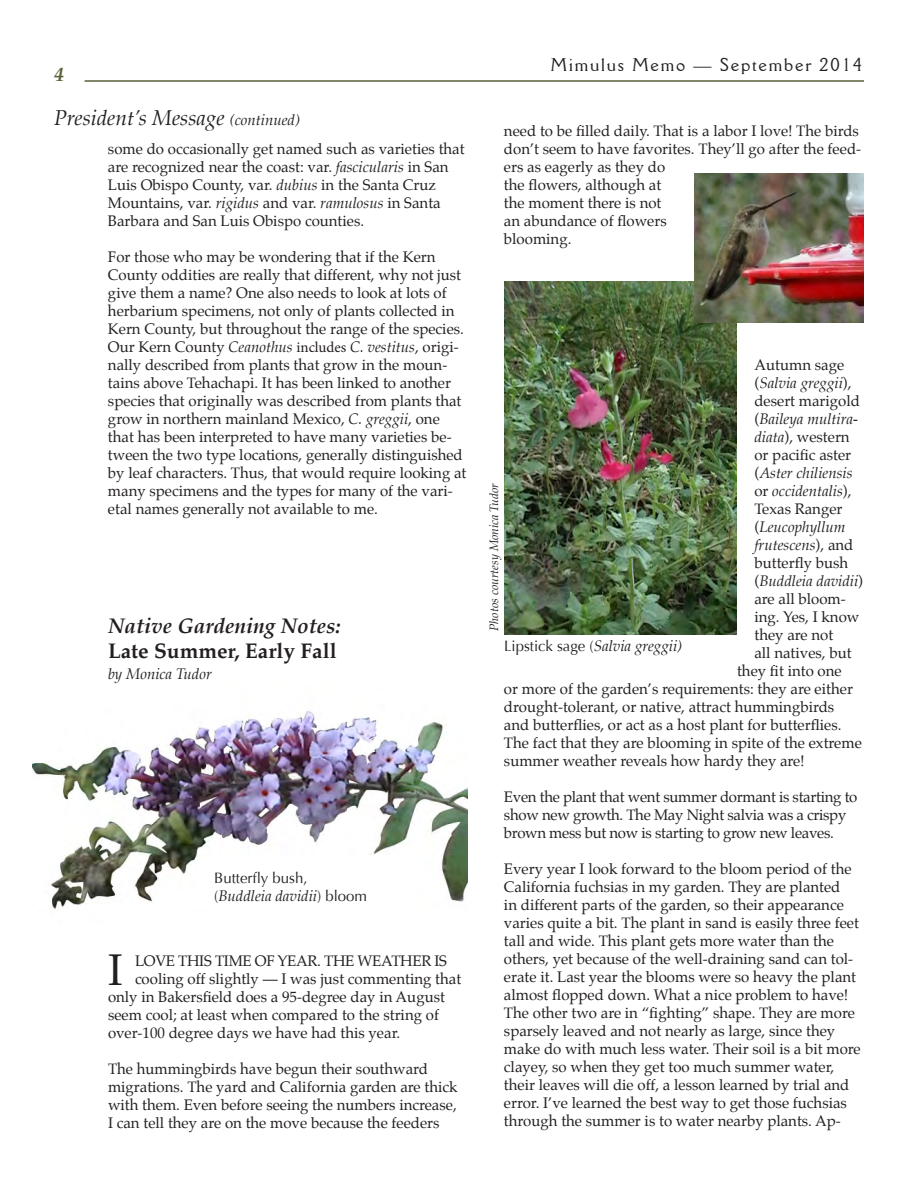
<style>
.page{position:relative;width:918px;height:1188px;background:#fff}
.page>*{position:absolute;margin:0;border:0;box-sizing:border-box;transform-origin:0 0}
.t1{font:43.5px "Palatino";color:#231f20}
.t2{font:italic 21px "Palatino";color:#231f20}
.Article_Heading_1{font:italic 700 21px "Palatino";color:#231f20}
.Article_Heading_2{font:700 21px "Palatino";color:#231f20}
.t3{font:italic 700 19.5px "Palatino";color:#585f37}
.t4{font:18px "Della Robbia BT";letter-spacing:.1em;color:#231f20}
.t5{font:15px/18px "Palatino";color:#231f20}
.t6{font:15px/18px "Palatino";letter-spacing:-.02em;color:#231f20}
.photo_caption{font:italic 15px "Palatino";color:#231f20}
.photo_caption-2{font:15px/18px "Optima";color:#231f20}
.Article_-_author{font:italic 15px "Palatino";color:#231f20}
.photo_attribution{font:italic 12px "Palatino";color:#231f20}
.s1{font-size:15px}
.s2{font-style:italic}
.s3{font-family:"Minion Pro"}
.s4{font-family:"Palatino";font-style:italic}
.s5{font-style:normal}
.s6{font-family:"Optima";font-style:normal}
</style>
<div class="page">
<hr style="left:85px;top:80px;width:779px;height:2px;background:#585f37">
<img style="left:32px;top:710px;width:436px;height:199px">
<img style="left:504px;top:282px;width:232px;height:352px">
<img style="left:695px;top:173px;width:169px;height:150px">
<h3 class="t3" style="left:54px;top:58px;width:11px">4</h3>
<p class="t2" style="left:54px;top:101px;width:248px">President’s Message <span class="s1">(continued)</span></p>
<p class="t5" style="left:108px;top:140px;width:358px">some do occasionally get named such as varieties that are recognized near the coast: var. <span class="s2">fascicularis</span> in San Luis Obispo County, var. <span class="s2">dubius</span> in the Santa Cruz Mountains, var. <span class="s2">rigidus</span> and var. <span class="s2">ramulosus</span> in Santa Barbara and San Luis Obispo counties.</p>
<p class="t5" style="left:108px;top:248px;width:360px">For those who may be wondering that if the Kern County oddities are really that different, why not just give them a name? One also needs to look at lots of herbarium specimens, not only of plants collected in Kern County, but throughout the range of the species.<br>Our Kern County <span class="s2">Ceanothus</span> <span class="s3">includes</span> <span class="s2">C. vestitus</span>, origi&shy;nally described from plants that grow in the moun&shy;tains above Tehachapi. It has been linked to another species that originally was described from plants that grow in northern mainland Mexico, <span class="s2">C. greggii</span>, one that has been interpreted to have many varieties be&shy;tween the two type locations, generally distinguished by leaf characters. Thus, that would require looking at many specimens and the types for many of the vari&shy;etal names generally not available to me.</p>
<p class="Article_Heading_1" style="left:108px;top:609px;width:234px">Native Gardening Notes:</p>
<p class="Article_Heading_2" style="left:108px;top:633px;width:230px">Late Summer, Early Fall</p>
<p class="Article_-_author" style="left:108px;top:662px;width:105px">by Monica Tudor</p>
<p class="photo_caption-2" style="left:214px;top:869px;width:154px">Butterfly bush, (<span class="s4">Buddleia davidii</span>) bloom</p>
<p class="t1" style="left:108px;top:934px;width:16px">I</p>
<p class="t6" style="left:135px;top:952px;width:314px">LOVE THIS TIME OF YEAR. THE WEATHER IS</p>
<p class="t5" style="left:135px;top:970px;width:328px">cooling off slightly — I was just commenting that</p>
<p class="t5" style="left:108px;top:988px;width:338px">only in Bakersfield does a 95-degree day in August</p>
<p class="t5" style="left:108px;top:1006px;width:333px">seem cool; at least when compared to the string of</p>
<p class="t5" style="left:108px;top:1024px;width:294px">over-100 degree days we have had this year.</p>
<p class="t5" style="left:108px;top:1060px;width:351px">The hummingbirds have begun their southward migrations. The yard and California garden are thick with them. Even before seeing the numbers increase, I can tell they are on the move because the feeders</p>
<p class="t4" style="left:551px;top:54px;width:313px">Mimulus Memo — September 2014</p>
<p class="t5" style="left:504px;top:121px;width:359px">need to be filled daily. That is a labor I love! The birds don’t seem to have favorites. They’ll go after the feed&shy;ers as eagerly as they do<br>the flowers, although at<br>the moment there is not<br>an abundance of flowers<br>blooming.</p>
<p class="t5" style="left:754px;top:355px;width:91px">Autumn sage</p>
<p class="photo_caption" style="left:754px;top:371px;width:99px"><span class="s5">(</span>Salvia greggii<span class="s5">),</span></p>
<p class="t5" style="left:754px;top:391px;width:107px">desert marigold</p>
<p class="photo_caption" style="left:754px;top:407px;width:105px"><span class="s5">(</span>Baileya multira-</p>
<p class="t5" style="left:754px;top:427px;width:97px"><span class="s2">diata</span>), western</p>
<p class="t5" style="left:754px;top:445px;width:98px">or pacific aster</p>
<p class="photo_caption" style="left:754px;top:461px;width:100px"><span class="s5">(</span>Aster chiliensis</p>
<p class="photo_caption" style="left:754px;top:479px;width:99px"><span class="s5">or</span> occidentalis<span class="s5">),</span></p>
<p class="t5" style="left:754px;top:499px;width:90px">Texas Ranger</p>
<p class="photo_caption" style="left:754px;top:515px;width:93px"><span class="s5">(</span>Leucophyllum</p>
<p class="photo_caption" style="left:754px;top:533px;width:101px">frutescens<span class="s5">), and</span></p>
<p class="t5" style="left:754px;top:553px;width:95px">butterfly bush</p>
<p class="photo_caption" style="left:754px;top:569px;width:110px"><span class="s5">(</span>Buddleia davidii<span class="s5">)</span></p>
<p class="t5" style="left:754px;top:589px;width:93px">are all bloom-</p>
<p class="t5" style="left:754px;top:607px;width:106px">ing. Yes, I know</p>
<p class="t5" style="left:754px;top:625px;width:80px">they are not</p>
<p class="t5" style="left:754px;top:643px;width:99px">all natives, but</p>
<p class="t5" style="left:737px;top:661px;width:106px">they fit into one</p>
<p class="t5" style="left:504px;top:679px;width:350px">or more of the garden’s requirements: they are either</p>
<p class="t5" style="left:504px;top:697px;width:332px">drought-tolerant, or native, attract hummingbirds</p>
<p class="t5" style="left:504px;top:715px;width:339px">and butterflies, or act as a host plant for butterflies.</p>
<p class="t5" style="left:504px;top:733px;width:359px">The fact that they are blooming in spite of the extreme</p>
<p class="t5" style="left:504px;top:751px;width:302px">summer weather reveals how hardy they are!</p>
<p class="t6" style="left:504px;top:787px;width:355px">Even the plant that went summer dormant is starting to show new growth. The May Night salvia was a crispy brown mess but now is starting to grow new leaves.</p>
<p class="t5" style="left:504px;top:859px;width:358px">Every year I look forward to the bloom period of the California fuchsias in my garden. They are planted<br>in different parts of the garden, so their appearance varies quite a bit. The plant in sand is easily three feet tall and wide. This plant gets more water than the others, yet because of the well-draining sand can tol&shy;erate it. Last year the blooms were so heavy the plant almost flopped down. What a nice problem to have!<br>The other two are in “fighting” shape. They are more sparsely leaved and not nearly as large, since they make do with much less water. Their soil is a bit more clayey, so when they get too much summer water, their leaves will die off, a lesson learned by trial and error. I’ve learned the best way to get those fuchsias through the summer is to water nearby plants. Ap-</p>
<p class="photo_attribution" style="left:484px;top:631px;width:150px;rotate:-90deg">Photos courtesy Monica Tudor</p>
<p class="photo_caption" style="left:504px;top:634px;width:180px"><span class="s6">Lipstick sage (</span>Salvia greggii)</p>
</div>
